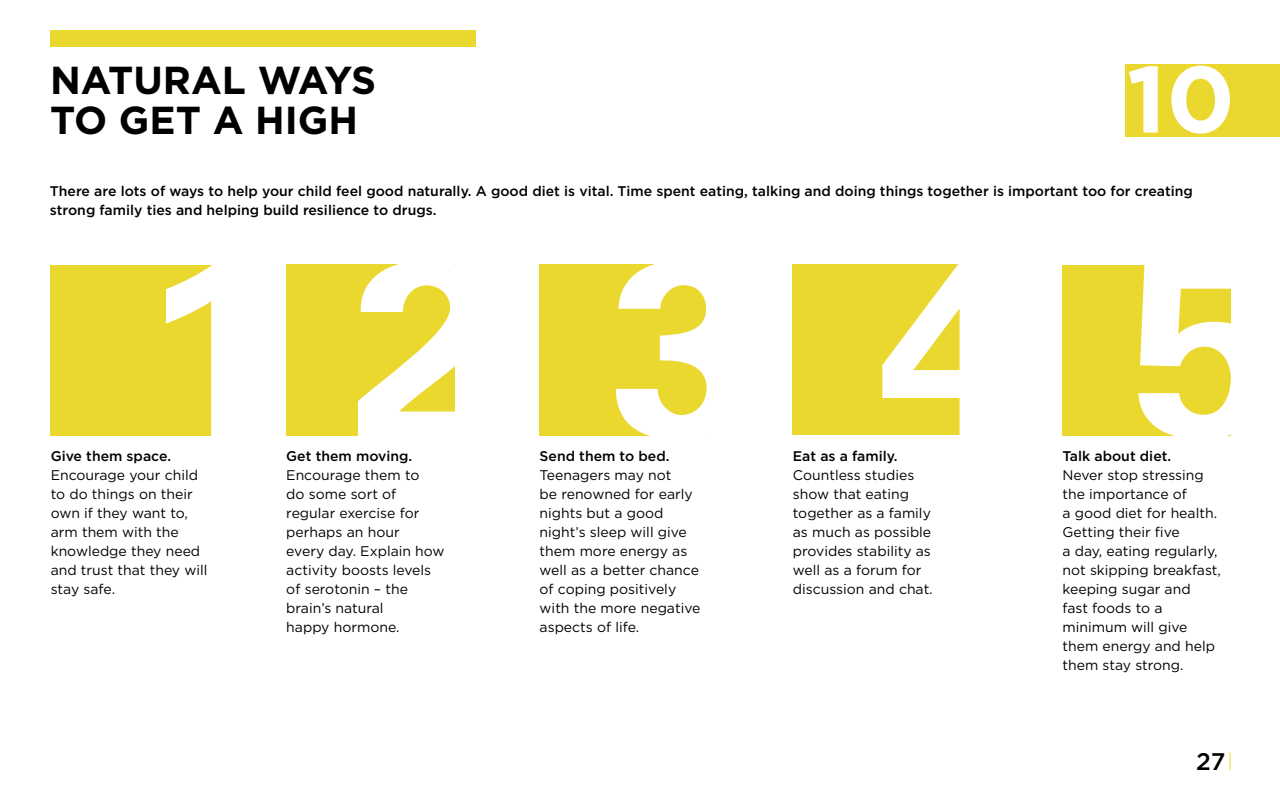
<style>
.page{position:relative;width:1280px;height:800px;background:#fff}
.page>*{position:absolute;margin:0;border:0;box-sizing:border-box;transform-origin:0 0}
.t1{font:700 248.7px "Univers";letter-spacing:.375em;color:#fff;scale:1.11 1}
.t2{font:700 94px "Gotham HTF";color:#fff}
.t3{font:700 39px/40px "Gotham HTF";color:#000}
.t4{font:500 24px "Gotham HTF";color:#000}
.t5{font:14px/19px "Gotham HTF";color:#000}
.t6{font:500 14px/19px "Gotham HTF";color:#000}
</style>
<div class="page">
<div style="left:50px;top:30px;width:426px;height:17px;background:#ead82f"></div>
<div style="left:1126px;top:64px;width:154px;height:72px;background:#ead82f"></div>
<div style="left:50px;top:265px;width:168px;height:171px;background:#ead82f"></div>
<div style="left:286px;top:264px;width:168px;height:172px;background:#ead82f"></div>
<div style="left:540px;top:264px;width:168px;height:172px;background:#ead82f"></div>
<div style="left:793px;top:265px;width:168px;height:170px;background:#ead82f"></div>
<div style="left:1062px;top:265px;width:168px;height:170px;background:#ead82f"></div>
<svg style="left:1230px;top:752px;width:1px;height:18px"></svg>
<h3 class="t3" style="left:50px;top:59px;width:328px">NATURAL WAYS<br>TO GET A HIGH</h3>
<h2 class="t2" style="left:1127px;top:45px;width:110px">10</h2>
<p class="t6" style="left:50px;top:181px;width:1144px">There are lots of ways to help your child feel good naturally. A good diet is vital. Time spent eating, talking and doing things together is important too for creating strong family ties and helping build resilience to drugs.</p>
<h1 class="t1" style="left:140px;top:198px;width:1031px">12345</h1>
<p class="t6" style="left:51px;top:446px;width:122px">Give them space.</p>
<p class="t5" style="left:51px;top:465px;width:149px">Encourage your child to do things on their</p>
<p class="t5" style="left:51px;top:503px;width:158px">own if they want to, arm them with the knowledge they need and trust that they will stay safe.</p>
<p class="t6" style="left:286px;top:446px;width:127px">Get them moving.</p>
<p class="t5" style="left:286px;top:465px;width:160px">Encourage them to<br>do some sort of regular exercise for perhaps an hour<br>every day. Explain how activity boosts levels of serotonin – the brain’s natural<br>happy hormone.</p>
<p class="t6" style="left:540px;top:446px;width:131px">Send them to bed.</p>
<p class="t5" style="left:540px;top:465px;width:162px">Teenagers may not<br>be renowned for early nights but a good night’s sleep will give them more energy as well as a better chance of coping positively with the more negative aspects of life.</p>
<p class="t6" style="left:793px;top:446px;width:106px">Eat as a family.</p>
<p class="t5" style="left:793px;top:465px;width:141px">Countless studies show that eating together as a family as much as possible provides stability as well as a forum for discussion and chat.</p>
<p class="t6" style="left:1062px;top:446px;width:110px">Talk about diet.</p>
<p class="t5" style="left:1062px;top:465px;width:160px">Never stop stressing the importance of<br>a good diet for health.<br>Getting their five<br>a day, eating regularly, not skipping breakfast, keeping sugar and<br>fast foods to a minimum will give them energy and help them stay strong.</p>
<h3 class="t4" style="left:1196px;top:747px;width:31px">27</h3>
</div>
